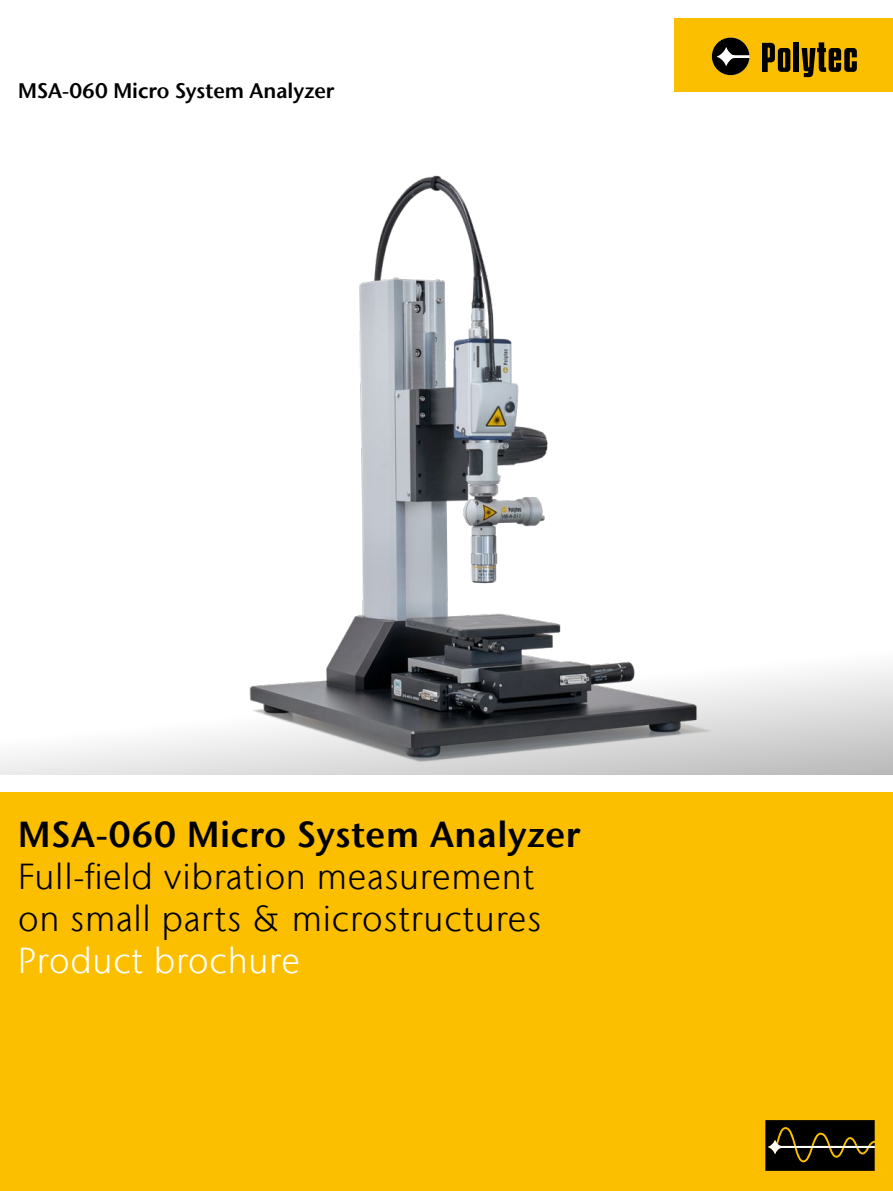
<style>
.page{position:relative;width:893px;height:1191px;background:#fff}
.page>*{position:absolute;margin:0;border:0;box-sizing:border-box;transform-origin:0 0}
.t1{font:300 36px/42px "Stone Sans IIITC Com";letter-spacing:.02em;color:#000}
.t2{font:600 36px "Stone Sans IIITC Com";letter-spacing:.02em;color:#000}
.t3{font:300 36px "Stone Sans IIITC Com";letter-spacing:.02em;color:#fff}
.t4{font:600 21px "Stone Sans IIITC Com";color:#000}
</style>
<div class="page">
<svg style="left:0;top:667px;width:893px;height:107px"></svg>
<img style="left:236px;top:175px;width:476px;height:599px">
<div style="left:674px;top:19px;width:219px;height:73px;background:#fcbf00"></div>
<div style="left:794px;top:42px;width:5px;height:30px;background:#000"></div>
<svg style="left:762px;top:43px;width:28px;height:29px"></svg>
<svg style="left:712px;top:38px;width:37px;height:37px"></svg>
<svg style="left:802px;top:42px;width:55px;height:35px"></svg>
<div style="left:0;top:792px;width:893px;height:399px;background:#fcbf00"></div>
<svg style="left:765px;top:1120px;width:110px;height:50px;background:#1d190c"></svg>
<p class="t4" style="left:18px;top:77px;width:318px">MSA-060 Micro System Analyzer</p>
<p class="t2" style="left:18px;top:811px;width:564px">MSA-060 Micro System Analyzer</p>
<p class="t1" style="left:18px;top:855px;width:524px">Full-field vibration measurement on small parts &amp; microstructures</p>
<p class="t3" style="left:18px;top:938px;width:283px">Product brochure</p>
</div>
